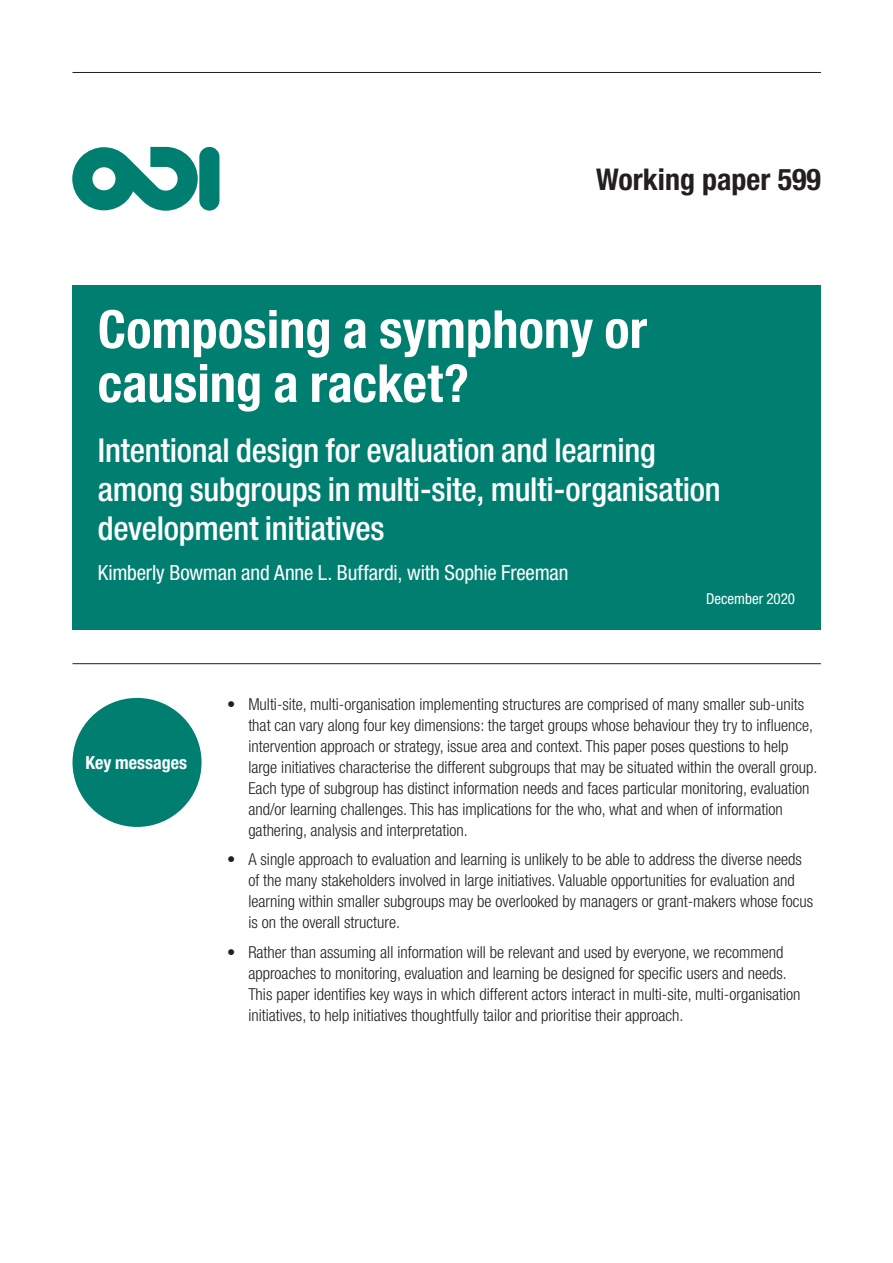
<style>
.page{position:relative;width:893px;height:1263px;background:#fff}
.page>*{position:absolute;margin:0;border:0;box-sizing:border-box;transform-origin:0 0}
.t1{font:700 condensed 52.5px/54px "Helvetica Neue LT Std";color:#fff}
.Subtitle{font:500 condensed 33px/39px "Helvetica Neue LT Std";letter-spacing:-.005em;color:#fff}
.Front_page_header{font:700 condensed 30px "Helvetica Neue LT Std";color:#231f20}
.Authors{font:condensed 21px "Helvetica Neue LT Std";letter-spacing:-.005em;color:#fff}
.Page_numbers{font:700 condensed 18px "Helvetica Neue LT Std";color:#fff}
.t2{font:300 condensed 16.5px/21px "Helvetica Neue LT Std";color:#231f20}
.Date{font:condensed 15px "Helvetica Neue LT Std";color:#fff}
</style>
<div class="page">
<hr style="left:73px;top:72px;width:748px;height:1px;background:#231f20">
<svg style="left:72px;top:147px;width:126px;height:64px"></svg>
<div style="left:199px;top:147px;width:20px;height:64px;background:#007f71;border-radius:10px"></div>
<hr style="left:73px;top:663px;width:748px;height:1px;background:#231f20">
<div style="left:73px;top:698px;width:129px;height:129px;background:#007f71;border-radius:50%"></div>
<div style="left:72px;top:285px;width:749px;height:344px;background:#007f71"></div>
<p class="Front_page_header" style="left:596px;top:161px;width:226px">Working paper 599</p>
<p class="t1" style="left:98px;top:302px;width:551px">Composing a symphony or causing a racket?</p>
<p class="Subtitle" style="left:98px;top:431px;width:624px">Intentional design for evaluation and learning among subgroups in multi-site, multi-organisation development initiatives</p>
<p class="Authors" style="left:98px;top:560px;width:472px">Kimberly Bowman and Anne L. Buffardi, with Sophie Freeman</p>
<p class="Date" style="left:706px;top:590px;width:90px">December 2020</p>
<p class="Page_numbers" style="left:85px;top:751px;width:103px">Key messages</p>
<p class="t2" style="left:248px;top:693px;width:571px;text-indent:-21px">• Multi-site, multi-organisation implementing structures are comprised of many smaller sub-units that can vary along four key dimensions: the target groups whose behaviour they try to influence, intervention approach or strategy, issue area and context. This paper poses questions to help large initiatives characterise the different subgroups that may be situated within the overall group.<br>Each type of subgroup has distinct information needs and faces particular monitoring, evaluation and/or learning challenges. This has implications for the who, what and when of information gathering, analysis and interpretation.</p>
<p class="t2" style="left:248px;top:849px;width:566px;text-indent:-21px">• A single approach to evaluation and learning is unlikely to be able to address the diverse needs of the many stakeholders involved in large initiatives. Valuable opportunities for evaluation and learning within smaller subgroups may be overlooked by managers or grant-makers whose focus is on the overall structure.</p>
<p class="t2" style="left:248px;top:941px;width:554px;text-indent:-21px">• Rather than assuming all information will be relevant and used by everyone, we recommend approaches to monitoring, evaluation and learning be designed for specific users and needs.<br>This paper identifies key ways in which different actors interact in multi-site, multi-organisation initiatives, to help initiatives thoughtfully tailor and prioritise their approach.</p>
</div>
